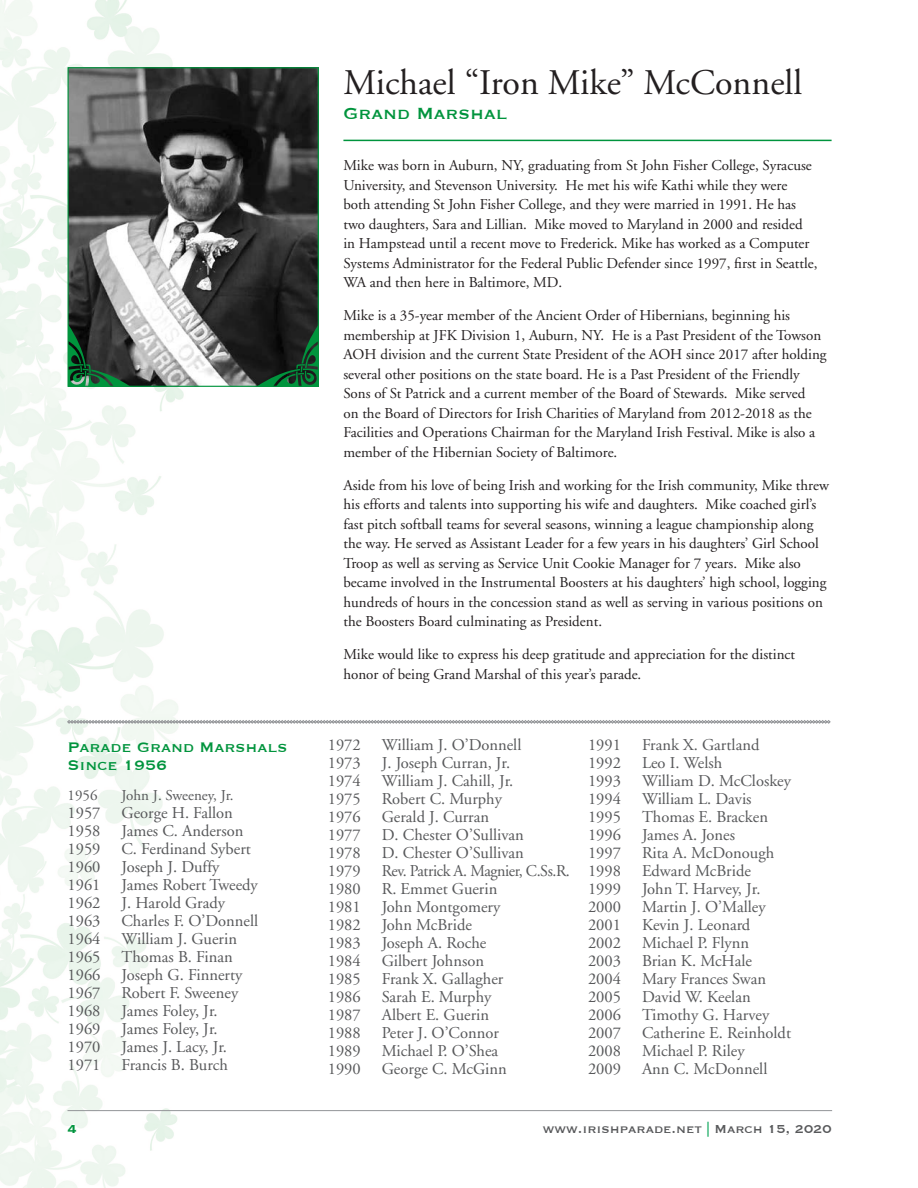
<style>
.page{position:relative;width:918px;height:1188px;background:#fff}
.page>*{position:absolute;margin:0;border:0;box-sizing:border-box;transform-origin:0 0}
.t1{font:36px "Adobe Garamond";color:#231f20}
.t2{font:21px "Copperplate";color:#00943d}
.t3{font:18px/18px "Copperplate";color:#00943d}
.t4{font:16.5px "Adobe Garamond";color:#57585a}
.t5{font:16.5px "Adobe Garamond";letter-spacing:-.025em;color:#57585a}
.t6{font:15px/19.5px "Adobe Garamond";color:#231f20}
.t7{font:15px "Copperplate";color:#57585a}
.t8{font:15px "Adobe Garamond";color:#57585a}
.t9{font:700 15px "Copperplate";color:#00943d}
.s1{color:#16aa62}
</style>
<div class="page">
<img style="left:0;top:0;width:189px;height:1188px">
<hr style="left:68px;top:1110px;width:764px;height:1px;background:#939598">
<svg style="left:67px;top:720px;width:763px;height:4px"></svg>
<img style="left:70px;top:69px;width:247px;height:316px">
<div style="left:68px;top:67px;width:251px;height:320px;border:1px solid #00943d"></div>
<svg style="left:63px;top:324px;width:68px;height:69px;background:#466351"></svg>
<svg style="left:256px;top:324px;width:63px;height:63px;background:#133421"></svg>
<hr style="left:343px;top:140px;width:489px;height:1px;background:#00943d">
<p class="t1" style="left:343px;top:63px;width:460px">Michael “Iron Mike” McConnell</p>
<p class="t2" style="left:343px;top:100px;width:165px">Grand Marshal</p>
<p class="t3" style="left:68px;top:737px;width:222px">Parade Grand Marshals<br>Since 1956</p>
<p class="t8" style="left:68px;top:787px;width:31px">1956</p>
<p class="t8" style="left:122px;top:787px;width:114px">John J. Sweeney, Jr.</p>
<p class="t4" style="left:68px;top:804px;width:34px">1957</p>
<p class="t4" style="left:122px;top:804px;width:113px">George H. Fallon</p>
<p class="t4" style="left:68px;top:822px;width:34px">1958</p>
<p class="t4" style="left:122px;top:822px;width:123px">James C. Anderson</p>
<p class="t4" style="left:68px;top:840px;width:34px">1959</p>
<p class="t4" style="left:122px;top:840px;width:131px">C. Ferdinand Sybert</p>
<p class="t4" style="left:68px;top:858px;width:34px">1960</p>
<p class="t4" style="left:122px;top:858px;width:99px">Joseph J. Duffy</p>
<p class="t4" style="left:68px;top:876px;width:34px">1961</p>
<p class="t4" style="left:122px;top:876px;width:138px">James Robert Tweedy</p>
<p class="t4" style="left:68px;top:894px;width:34px">1962</p>
<p class="t4" style="left:122px;top:894px;width:105px">J. Harold Grady</p>
<p class="t4" style="left:68px;top:912px;width:34px">1963</p>
<p class="t4" style="left:122px;top:912px;width:138px">Charles F. O’Donnell</p>
<p class="t4" style="left:68px;top:930px;width:34px">1964</p>
<p class="t4" style="left:122px;top:930px;width:117px">William J. Guerin</p>
<p class="t4" style="left:68px;top:948px;width:34px">1965</p>
<p class="t4" style="left:122px;top:948px;width:113px">Thomas B. Finan</p>
<p class="t4" style="left:68px;top:966px;width:34px">1966</p>
<p class="t4" style="left:122px;top:966px;width:122px">Joseph G. Finnerty</p>
<p class="t4" style="left:68px;top:984px;width:34px">1967</p>
<p class="t4" style="left:122px;top:984px;width:118px">Robert F. Sweeney</p>
<p class="t4" style="left:68px;top:1002px;width:34px">1968</p>
<p class="t4" style="left:122px;top:1002px;width:98px">James Foley, Jr.</p>
<p class="t4" style="left:68px;top:1020px;width:34px">1969</p>
<p class="t4" style="left:122px;top:1020px;width:98px">James Foley, Jr.</p>
<p class="t4" style="left:68px;top:1038px;width:34px">1970</p>
<p class="t4" style="left:122px;top:1038px;width:107px">James J. Lacy, Jr.</p>
<p class="t4" style="left:68px;top:1056px;width:34px">1971</p>
<p class="t4" style="left:122px;top:1056px;width:108px">Francis B. Burch</p>
<p class="t6" style="left:343px;top:156px;width:476px">Mike was born in Auburn, NY, graduating from St John Fisher College, Syracuse University, and Stevenson University. He met his wife Kathi while they were both attending St John Fisher College, and they were married in 1991. He has two daughters, Sara and Lillian. Mike moved to Maryland in 2000 and resided in Hampstead until a recent move to Frederick. Mike has worked as a Computer Systems Administrator for the Federal Public Defender since 1997, first in Seattle, WA and then here in Baltimore, MD.</p>
<p class="t6" style="left:343px;top:306px;width:485px">Mike is a 35-year member of the Ancient Order of Hibernians, beginning his membership at JFK Division 1, Auburn, NY. He is a Past President of the Towson AOH division and the current State President of the AOH since 2017 after holding several other positions on the state board. He is a Past President of the Friendly Sons of St Patrick and a current member of the Board of Stewards. Mike served<br>on the Board of Directors for Irish Charities of Maryland from 2012-2018 as the Facilities and Operations Chairman for the Maryland Irish Festival. Mike is also a member of the Hibernian Society of Baltimore.</p>
<p class="t6" style="left:343px;top:476px;width:487px">Aside from his love of being Irish and working for the Irish community, Mike threw his efforts and talents into supporting his wife and daughters. Mike coached girl’s fast pitch softball teams for several seasons, winning a league championship along the way. He served as Assistant Leader for a few years in his daughters’ Girl School Troop as well as serving as Service Unit Cookie Manager for 7 years. Mike also became involved in the Instrumental Boosters at his daughters’ high school, logging hundreds of hours in the concession stand as well as serving in various positions on the Boosters Board culminating as President.</p>
<p class="t6" style="left:343px;top:645px;width:453px">Mike would like to express his deep gratitude and appreciation for the distinct honor of being Grand Marshal of this year’s parade.</p>
<p class="t4" style="left:328px;top:736px;width:34px">1972</p>
<p class="t4" style="left:382px;top:736px;width:141px">William J. O’Donnell</p>
<p class="t4" style="left:328px;top:754px;width:34px">1973</p>
<p class="t4" style="left:382px;top:754px;width:130px">J. Joseph Curran, Jr.</p>
<p class="t4" style="left:328px;top:772px;width:34px">1974</p>
<p class="t4" style="left:382px;top:772px;width:133px">William J. Cahill, Jr.</p>
<p class="t4" style="left:328px;top:790px;width:34px">1975</p>
<p class="t4" style="left:382px;top:790px;width:122px">Robert C. Murphy</p>
<p class="t4" style="left:328px;top:808px;width:34px">1976</p>
<p class="t4" style="left:382px;top:808px;width:109px">Gerald J. Curran</p>
<p class="t4" style="left:328px;top:826px;width:34px">1977</p>
<p class="t4" style="left:382px;top:826px;width:144px">D. Chester O’Sullivan</p>
<p class="t4" style="left:328px;top:844px;width:34px">1978</p>
<p class="t4" style="left:382px;top:844px;width:144px">D. Chester O’Sullivan</p>
<p class="t4" style="left:328px;top:862px;width:34px">1979</p>
<p class="t5" style="left:382px;top:862px;width:190px">Rev. Patrick A. Magnier, C.Ss.R.</p>
<p class="t4" style="left:328px;top:880px;width:34px">1980</p>
<p class="t4" style="left:382px;top:880px;width:117px">R. Emmet Guerin</p>
<p class="t4" style="left:328px;top:898px;width:34px">1981</p>
<p class="t4" style="left:382px;top:898px;width:120px">John Montgomery</p>
<p class="t4" style="left:328px;top:916px;width:34px">1982</p>
<p class="t4" style="left:382px;top:916px;width:92px">John McBride</p>
<p class="t4" style="left:328px;top:934px;width:34px">1983</p>
<p class="t4" style="left:382px;top:934px;width:106px">Joseph A. Roche</p>
<p class="t4" style="left:328px;top:952px;width:34px">1984</p>
<p class="t4" style="left:382px;top:952px;width:104px">Gilbert Johnson</p>
<p class="t4" style="left:328px;top:970px;width:34px">1985</p>
<p class="t4" style="left:382px;top:970px;width:123px">Frank X. Gallagher</p>
<p class="t4" style="left:328px;top:988px;width:34px">1986</p>
<p class="t4" style="left:382px;top:988px;width:111px">Sarah E. Murphy</p>
<p class="t4" style="left:328px;top:1006px;width:34px">1987</p>
<p class="t4" style="left:382px;top:1006px;width:109px">Albert E. Guerin</p>
<p class="t4" style="left:328px;top:1024px;width:34px">1988</p>
<p class="t4" style="left:382px;top:1024px;width:119px">Peter J. O’Connor</p>
<p class="t4" style="left:328px;top:1042px;width:34px">1989</p>
<p class="t4" style="left:382px;top:1042px;width:118px">Michael P. O’Shea</p>
<p class="t4" style="left:328px;top:1060px;width:34px">1990</p>
<p class="t4" style="left:382px;top:1060px;width:126px">George C. McGinn</p>
<p class="t4" style="left:588px;top:736px;width:34px">1991</p>
<p class="t4" style="left:642px;top:736px;width:119px">Frank X. Gartland</p>
<p class="t4" style="left:588px;top:754px;width:34px">1992</p>
<p class="t4" style="left:642px;top:754px;width:82px">Leo I. Welsh</p>
<p class="t4" style="left:588px;top:772px;width:34px">1993</p>
<p class="t4" style="left:642px;top:772px;width:151px">William D. McCloskey</p>
<p class="t4" style="left:588px;top:790px;width:34px">1994</p>
<p class="t4" style="left:642px;top:790px;width:111px">William L. Davis</p>
<p class="t4" style="left:588px;top:808px;width:34px">1995</p>
<p class="t4" style="left:642px;top:808px;width:128px">Thomas E. Bracken</p>
<p class="t4" style="left:588px;top:826px;width:34px">1996</p>
<p class="t4" style="left:642px;top:826px;width:95px">James A. Jones</p>
<p class="t4" style="left:588px;top:844px;width:34px">1997</p>
<p class="t4" style="left:642px;top:844px;width:134px">Rita A. McDonough</p>
<p class="t4" style="left:588px;top:862px;width:34px">1998</p>
<p class="t4" style="left:642px;top:862px;width:110px">Edward McBride</p>
<p class="t4" style="left:588px;top:880px;width:34px">1999</p>
<p class="t4" style="left:642px;top:880px;width:120px">John T. Harvey, Jr.</p>
<p class="t4" style="left:588px;top:898px;width:34px">2000</p>
<p class="t4" style="left:642px;top:898px;width:125px">Martin J. O’Malley</p>
<p class="t4" style="left:588px;top:916px;width:34px">2001</p>
<p class="t4" style="left:642px;top:916px;width:110px">Kevin J. Leonard</p>
<p class="t4" style="left:588px;top:934px;width:34px">2002</p>
<p class="t4" style="left:642px;top:934px;width:109px">Michael P. Flynn</p>
<p class="t4" style="left:588px;top:952px;width:34px">2003</p>
<p class="t4" style="left:642px;top:952px;width:112px">Brian K. McHale</p>
<p class="t4" style="left:588px;top:970px;width:34px">2004</p>
<p class="t4" style="left:642px;top:970px;width:126px">Mary Frances Swan</p>
<p class="t4" style="left:588px;top:988px;width:34px">2005</p>
<p class="t4" style="left:642px;top:988px;width:110px">David W. Keelan</p>
<p class="t4" style="left:588px;top:1006px;width:34px">2006</p>
<p class="t4" style="left:642px;top:1006px;width:129px">Timothy G. Harvey</p>
<p class="t4" style="left:588px;top:1024px;width:34px">2007</p>
<p class="t4" style="left:642px;top:1024px;width:151px">Catherine E. Reinholdt</p>
<p class="t4" style="left:588px;top:1042px;width:34px">2008</p>
<p class="t4" style="left:642px;top:1042px;width:104px">Michael P. Riley</p>
<p class="t4" style="left:588px;top:1060px;width:34px">2009</p>
<p class="t4" style="left:642px;top:1060px;width:127px">Ann C. McDonnell</p>
<p class="t9" style="left:68px;top:1119px;width:11px">4</p>
<p class="t7" style="left:543px;top:1119px;width:290px">www.irishparade.net <span class="s1">|</span> March 15, 2020</p>
</div>
